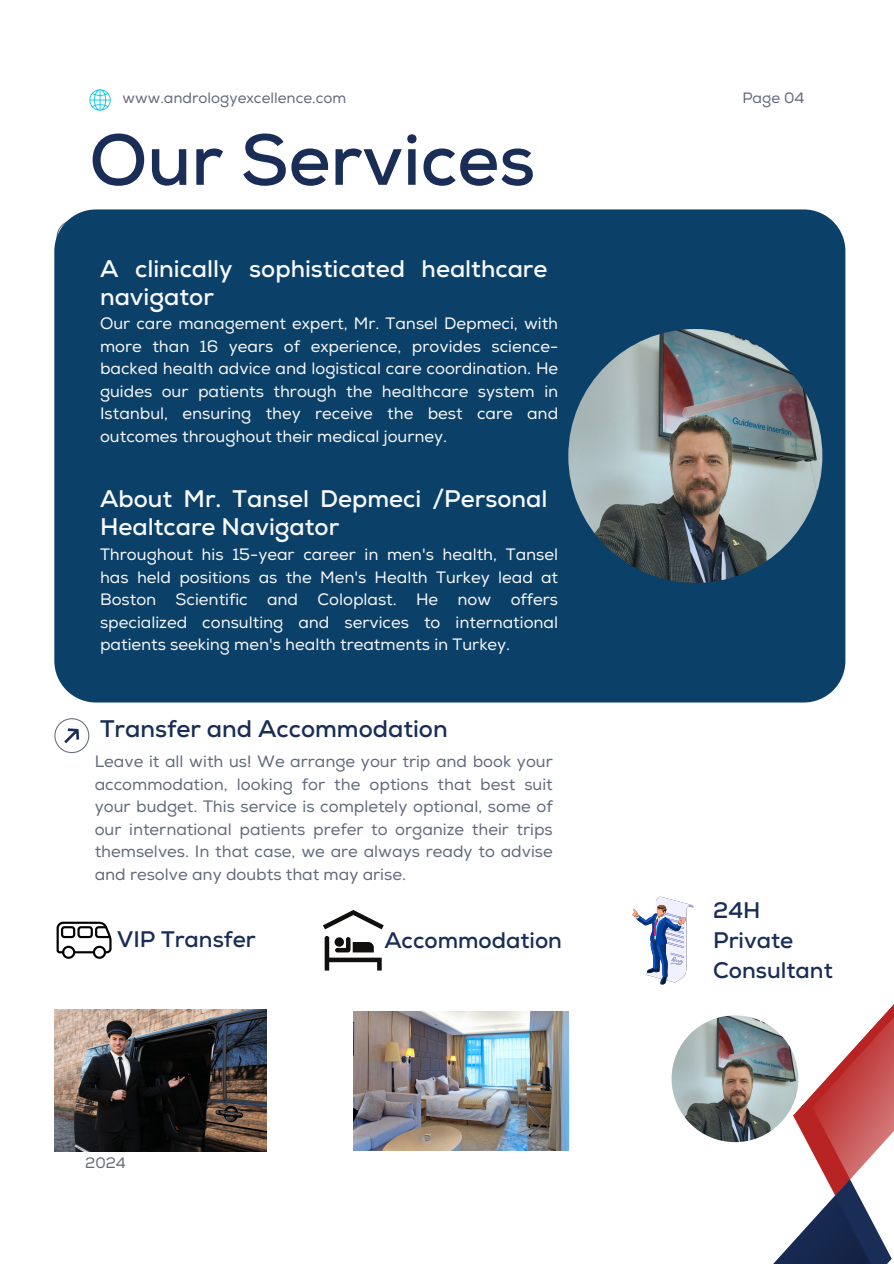
<style>
.page{position:relative;width:894px;height:1264px;background:#fff}
.page>*{position:absolute;margin:0;border:0;box-sizing:border-box;transform-origin:0 0}
.t1{font:700 72px "Nexa";color:#1a2d57}
.t2{font:700 24px/28.2px "Nexa";color:#f8f9fd}
.t3{font:700 24px "Nexa";color:#1a2d57}
.t4{font:700 22.5px/30.3px "Nexa";color:#1a2d57}
.t5{font:16.5px/22.5px "Nexa";color:#f8f9fd;text-align:justify}
.t6{font:16.5px/22.5px "Nexa";color:#61697b;text-align:justify}
.t7{font:15px "Nexa";color:#61697b}
</style>
<div class="page">
<svg style="left:54px;top:718px;width:35px;height:35px"></svg>
<svg style="left:89px;top:89px;width:22px;height:22px"></svg>
<svg style="left:56px;top:921px;width:56px;height:37px"></svg>
<svg style="left:324px;top:936px;width:57px;height:34px"></svg>
<svg style="left:323px;top:910px;width:60px;height:19px"></svg>
<svg style="left:495px;top:896px;width:398px;height:367px"></svg>
<img style="left:54px;top:1009px;width:213px;height:142px">
<img style="left:353px;top:1011px;width:215px;height:139px">
<img style="left:671px;top:1015px;width:127px;height:127px;border-radius:50%">
<div style="left:54px;top:209px;width:791px;height:493px;background:#0b4068"></div>
<img style="left:568px;top:329px;width:254px;height:254px;border-radius:50%">
<h2 class="t7" style="left:122px;top:89px;width:225px">www.andrologyexcellence.com</h2>
<p class="t7" style="left:742px;top:89px;width:63px">Page 04</p>
<p class="t1" style="left:89px;top:117px;width:447px">Our Services</p>
<p class="t2" style="left:100px;top:255px;width:449px">A clinically sophisticated healthcare navigator</p>
<h2 class="t5" style="left:100px;top:313px;width:459px">Our care management expert, Mr. Tansel Depmeci, with more than 16 years of experience, provides science&shy;backed health advice and logistical care coordination. He guides our patients through the healthcare system in Istanbul, ensuring they receive the best care and outcomes throughout their medical journey.</h2>
<p class="t2" style="left:100px;top:485px;width:449px">About Mr. Tansel Depmeci /Personal<br>Healtcare Navigator</p>
<p class="t5" style="left:100px;top:544px;width:459px">Throughout his 15-year career in men's health, Tansel has held positions as the Men's Health Turkey lead at Boston Scientific and Coloplast. He now offers specialized consulting and services to international patients seeking men's health treatments in Turkey.</p>
<h2 class="t3" style="left:100px;top:715px;width:349px">Transfer and Accommodation</h2>
<p class="t6" style="left:95px;top:751px;width:459px">Leave it all with us! We arrange your trip and book your accommodation, looking for the options that best suit your budget. This service is completely optional, some of our international patients prefer to organize their trips themselves. In that case, we are always ready to advise and resolve any doubts that may arise.</p>
<p class="t4" style="left:117px;top:924px;width:140px">VIP Transfer</p>
<h2 class="t4" style="left:384px;top:925px;width:179px">Accommodation</h2>
<p class="t7" style="left:85px;top:1154px;width:42px">2024</p>
<p class="t4" style="left:713px;top:895px;width:121px">24H<br>Private<br>Consultant</p>
</div>
